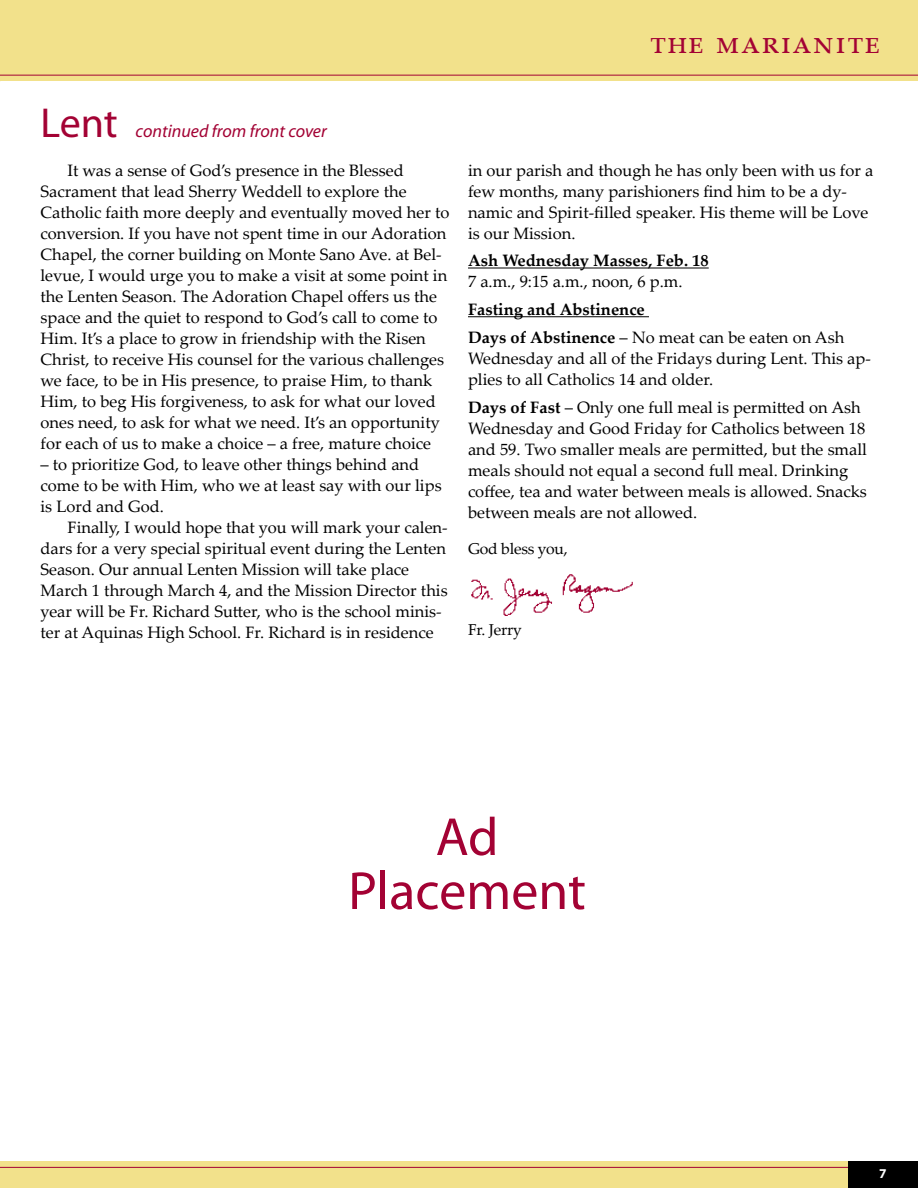
<style>
.page{position:relative;width:918px;height:1188px;background:#fff}
.page>*{position:absolute;margin:0;border:0;box-sizing:border-box;transform-origin:0 0}
.t1{font:54px/54px "Myriad";color:#a30234;text-align:center}
.t2{font:42px "Myriad";color:#a30234}
.t3{font:33px "Palatino Linotype";color:#a30234}
.t4{font:italic 18px "Myriad";color:#a30234}
.t5{font:16.5px/21px "Palatino Linotype";color:#000}
.t6{font:700 16.5px/27.8px "Palatino Linotype";color:#000}
.t7{font:15.75px "Palatino Linotype";letter-spacing:-.015em;color:#000}
.t8{font:700 13.5px "Myriad";color:#fff}
.s1{font-weight:400}
.s2{font-weight:700}
</style>
<div class="page">
<div style="left:0;top:1161px;width:918px;height:27px;background:#f2e18b"></div>
<hr style="left:0;top:1167px;width:918px;height:1px;background:#a30234">
<div style="left:848px;top:1161px;width:70px;height:27px;background:#000"></div>
<div style="left:0;top:0;width:918px;height:81px;background:#f2e18b"></div>
<hr style="left:0;top:75px;width:918px;height:1px;background:#a30234">
<hr style="left:468px;top:268px;width:241px;height:1px;background:#000">
<hr style="left:468px;top:316px;width:181px;height:1px;background:#000">
<img style="left:471px;top:574px;width:162px;height:41px">
<h3 class="t3" style="left:650px;top:19px;width:232px">the marianite</h3>
<h2 class="t2" style="left:40px;top:102px;width:79px">Lent</h2>
<p class="t4" style="left:136px;top:122px;width:193px">continued from front cover</p>
<p class="t5" style="left:41px;top:159px;width:410px;text-indent:27px">It was a sense of God’s presence in the Blessed Sacrament that lead Sherry Weddell to explore the Catholic faith more deeply and eventually moved her to conversion. If you have not spent time in our Adoration Chapel, the corner building on Monte Sano Ave. at Bel&shy;levue, I would urge you to make a visit at some point in the Lenten Season. The Adoration Chapel offers us the space and the quiet to respond to God’s call to come to Him. It’s a place to grow in friendship with the Risen Christ, to receive His counsel for the various challenges we face, to be in His presence, to praise Him, to thank Him, to beg His forgiveness, to ask for what our loved ones need, to ask for what we need. It’s an opportunity for each of us to make a choice – a free, mature choice</p>
<p class="t5" style="left:41px;top:453px;width:403px">– to prioritize God, to leave other things behind and come to be with Him, who we at least say with our lips is Lord and God.</p>
<p class="t5" style="left:41px;top:516px;width:409px;text-indent:27px">Finally, I would hope that you will mark your calen&shy;dars for a very special spiritual event during the Lenten Season. Our annual Lenten Mission will take place March 1 through March 4, and the Mission Director this year will be Fr. Richard Sutter, who is the school minis&shy;ter at Aquinas High School. Fr. Richard is in residence</p>
<p class="t5" style="left:468px;top:159px;width:407px">in our parish and though he has only been with us for a few months, many parishioners find him to be a dy&shy;namic and Spirit-filled speaker. His theme will be Love is our Mission.</p>
<p class="t6" style="left:468px;top:246px;width:242px">Ash Wednesday Masses, Feb. 18</p>
<p class="t5" style="left:468px;top:271px;width:216px">7 a.m., 9:15 a.m., noon, 6 p.m.</p>
<p class="t6" style="left:468px;top:295px;width:378px">Fasting and Abstinence<br>Days of Abstinence <span class="s1">– No meat can be eaten on Ash</span></p>
<p class="t5" style="left:468px;top:347px;width:404px">Wednesday and all of the Fridays during Lent. This ap&shy;plies to all Catholics 14 and older.</p>
<p class="t5" style="left:468px;top:396px;width:401px"><span class="s2">Days of Fast</span> – Only one full meal is permitted on Ash Wednesday and Good Friday for Catholics between 18 and 59. Two smaller meals are permitted, but the small meals should not equal a second full meal. Drinking coffee, tea and water between meals is allowed. Snacks between meals are not allowed.</p>
<p class="t7" style="left:468px;top:538px;width:101px">God bless you,</p>
<p class="t7" style="left:468px;top:619px;width:56px">Fr. Jerry</p>
<h1 class="t1" style="left:348px;top:812px;width:239px">Ad<br>Placement</h1>
<p class="t8" style="left:879px;top:1166px;width:9px">7</p>
</div>
